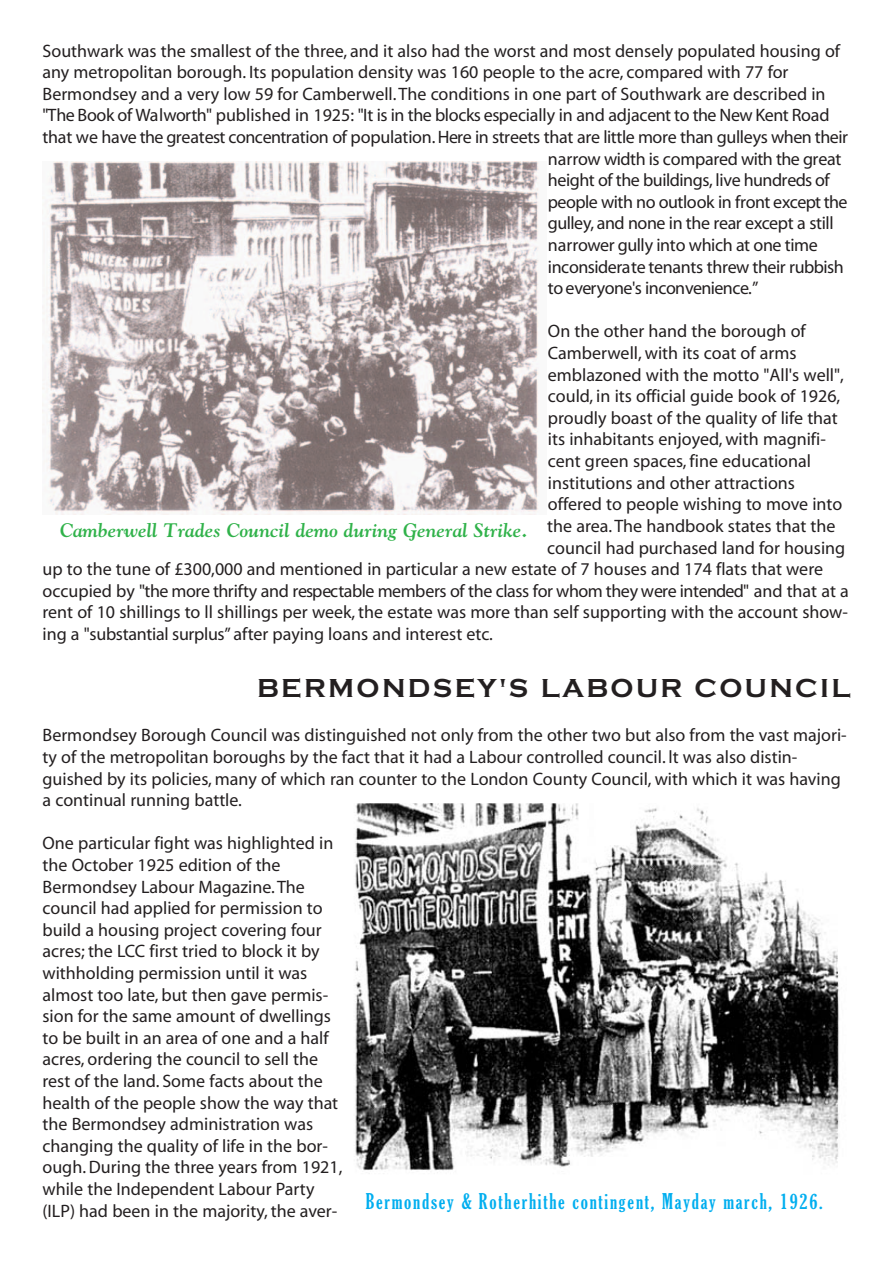
<style>
.page{position:relative;width:893px;height:1263px;background:#fff}
.page>*{position:absolute;margin:0;border:0;box-sizing:border-box;transform-origin:0 0}
.t1{font:700 27px "Copperplate Gothic";letter-spacing:.085em;color:#231f20}
.t2{font:extra-condensed 21px "Gloucester";letter-spacing:.085em;color:#00aeef}
.t3{font:italic 700 19.5px "Goudy";color:#30b24a}
.t4{font:18px/21.6px "Myriad";color:#231f20}
.t5{font:18px "Myriad";letter-spacing:-.02em;color:#231f20}
.t6{font:18px "Myriad";letter-spacing:-.025em;color:#231f20}
.t7{font:18px "Myriad";letter-spacing:-.03em;color:#231f20}
</style>
<div class="page">
<img style="left:43px;top:161px;width:496px;height:353px">
<img style="left:355px;top:804px;width:485px;height:367px">
<p class="t4" style="left:43px;top:41px;width:799px">Southwark was the smallest of the three, and it also had the worst and most densely populated housing of</p>
<p class="t4" style="left:43px;top:63px;width:747px">any metropolitan borough. Its population density was 160 people to the acre, compared with 77 for</p>
<p class="t4" style="left:43px;top:85px;width:785px">Bermondsey and a very low 59 for Camberwell. The conditions in one part of Southwark are described in</p>
<p class="t4" style="left:43px;top:106px;width:788px">"The Book of Walworth" published in 1925: "It is in the blocks especially in and adjacent to the New Kent Road</p>
<p class="t5" style="left:43px;top:130px;width:807px">that we have the greatest concentration of population. Here in streets that are little more than gulleys when their</p>
<p class="t5" style="left:548px;top:152px;width:295px">narrow width is compared with the great</p>
<p class="t6" style="left:548px;top:173px;width:283px">height of the buildings, live hundreds of</p>
<p class="t6" style="left:548px;top:195px;width:301px">people with no outlook in front except the</p>
<p class="t6" style="left:548px;top:217px;width:287px">gulley, and none in the rear except a still</p>
<p class="t6" style="left:548px;top:238px;width:271px">narrower gully into which at one time</p>
<p class="t6" style="left:548px;top:260px;width:297px">inconsiderate tenants threw their rubbish</p>
<p class="t7" style="left:548px;top:281px;width:212px">to everyone's inconvenience.”</p>
<p class="t4" style="left:548px;top:322px;width:259px">On the other hand the borough of</p>
<p class="t4" style="left:548px;top:344px;width:250px">Camberwell, with its coat of arms</p>
<p class="t4" style="left:548px;top:365px;width:298px">emblazoned with the motto "All's well",</p>
<p class="t4" style="left:548px;top:387px;width:294px">could, in its official guide book of 1926,</p>
<p class="t4" style="left:548px;top:409px;width:291px">proudly boast of the quality of life that</p>
<p class="t4" style="left:548px;top:430px;width:280px">its inhabitants enjoyed, with magnifi-</p>
<p class="t4" style="left:548px;top:452px;width:265px">cent green spaces, fine educational</p>
<p class="t4" style="left:548px;top:473px;width:249px">institutions and other attractions</p>
<p class="t4" style="left:548px;top:495px;width:296px">offered to people wishing to move into</p>
<p class="t4" style="left:547px;top:517px;width:290px">the area. The handbook states that the</p>
<p class="t4" style="left:547px;top:538px;width:300px">council had purchased land for housing</p>
<p class="t4" style="left:43px;top:560px;width:782px">up to the tune of £300,000 and mentioned in particular a new estate of 7 houses and 174 flats that were</p>
<p class="t5" style="left:43px;top:584px;width:808px">occupied by "the more thrifty and respectable members of the class for whom they were intended" and that at a</p>
<p class="t4" style="left:43px;top:603px;width:807px">rent of 10 shillings to ll shillings per week, the estate was more than self supporting with the account show-</p>
<p class="t4" style="left:43px;top:625px;width:452px">ing a "substantial surplus” after paying loans and interest etc.</p>
<h1 class="t1" style="left:257px;top:672px;width:595px">BERMONDSEY'S LABOUR COUNCIL</h1>
<p class="t4" style="left:43px;top:726px;width:806px">Bermondsey Borough Council was distinguished not only from the other two but also from the vast majori&shy;ty of the metropolitan boroughs by the fact that it had a Labour controlled council. lt was also distin&shy;guished by its policies, many of which ran counter to the London County Council, with which it was having a continual running battle.</p>
<p class="t4" style="left:43px;top:834px;width:301px">One particular fight was highlighted in the October 1925 edition of the Bermondsey Labour Magazine. The council had applied for permission to build a housing project covering four acres; the LCC first tried to block it by withholding permission until it was almost too late, but then gave permis&shy;sion for the same amount of dwellings to be built in an area of one and a half acres, ordering the council to sell the rest of the land. Some facts about the health of the people show the way that the Bermondsey administration was changing the quality of life in the bor&shy;ough. During the three years from 1921, while the Independent Labour Party (ILP) had been in the majority, the aver-</p>
<p class="t3" style="left:60px;top:519px;width:469px">Camberwell Trades Council demo during General Strike.</p>
<p class="t2" style="left:366px;top:1189px;width:459px">Bermondsey &amp; Rotherhithe contingent, Mayday march, 1926.</p>
</div>
